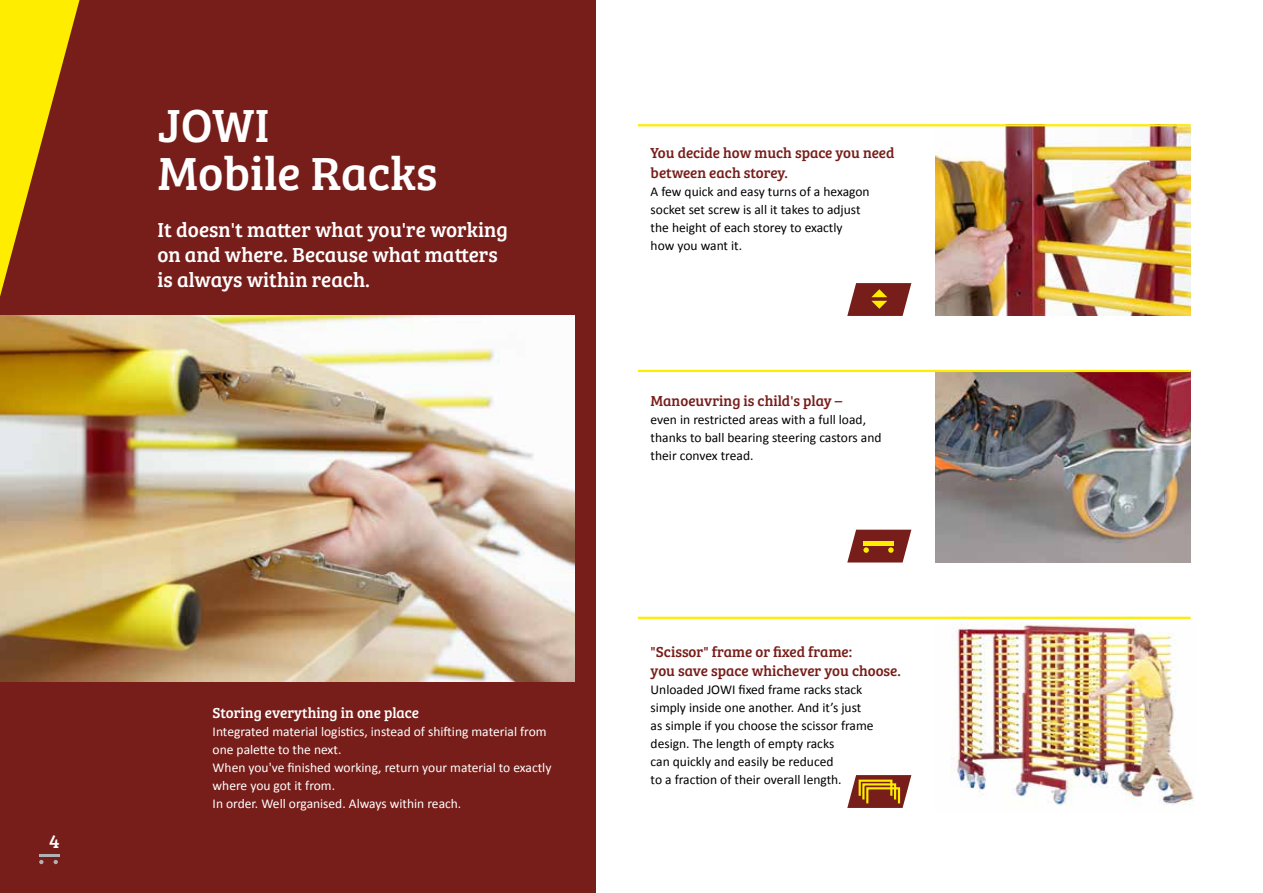
<style>
.page{position:relative;width:1263px;height:893px;background:#fff}
.page>*{position:absolute;margin:0;border:0;box-sizing:border-box;transform-origin:0 0}
.t1{font:48px/48px "Bree Serif";color:#fff}
.t2{font:21px/25.2px "Bree Serif";color:#fff}
.t3{font:19.5px "Bree Serif";color:#fff}
.t4{font:15px/19.5px "Bree Serif";color:#771e1a}
.t5{font:15px "Bree Serif";color:#fff}
.t6{font:13.5px/18px "Calibri";color:#000}
.t7{font:13.5px/18px "Calibri";color:#fff}
</style>
<div class="page">
<div style="left:0;top:0;width:595px;height:893px;background:#771e1a"></div>
<img style="left:83px;top:316px;width:491px;height:365px">
<img style="left:951px;top:620px;width:243px;height:185px">
<hr style="left:638px;top:617px;width:553px;height:2px;background:#ffed00">
<svg style="left:847px;top:775px;width:64px;height:33px"></svg>
<img style="left:935px;top:372px;width:256px;height:190px">
<hr style="left:638px;top:370px;width:553px;height:2px;background:#ffed00">
<svg style="left:847px;top:530px;width:64px;height:32px;background:#965036"></svg>
<img style="left:935px;top:126px;width:256px;height:190px">
<svg style="left:847px;top:283px;width:64px;height:33px;background:#924938"></svg>
<hr style="left:638px;top:124px;width:553px;height:2px;background:#ffed00">
<svg style="left:0;top:0;width:83px;height:865px"></svg>
<div style="left:866px;top:787px;width:34px;height:17px;border:2px solid #ffed00"></div>
<div style="left:862px;top:783px;width:34px;height:18px;border:2px solid #ffed00"></div>
<div style="left:859px;top:780px;width:33px;height:17px;border:2px solid #ffed00"></div>
<h1 class="t1" style="left:157px;top:99px;width:282px">JOWI<br>Mobile Racks</h1>
<h2 class="t2" style="left:157px;top:216px;width:352px">It doesn't matter what you're working on and where. Because what matters is always within reach.</h2>
<h3 class="t3" style="left:49px;top:826px;width:12px">4</h3>
<p class="t5" style="left:213px;top:701px;width:208px">Storing everything in one place</p>
<p class="t7" style="left:213px;top:722px;width:340px">Integrated material logistics, instead of shifting material from one palette to the next.<br>When you've finished working, return your material to exactly where you got it from.<br>In order. Well organised. Always within reach.</p>
<p class="t4" style="left:651px;top:143px;width:245px">You decide how much space you need between each storey.</p>
<p class="t6" style="left:651px;top:182px;width:220px">A few quick and easy turns of a hexagon socket set screw is all it takes to adjust the height of each storey to exactly how you want it.</p>
<p class="t4" style="left:651px;top:390px;width:193px">Manoeuvring is child's play –</p>
<p class="t6" style="left:651px;top:410px;width:232px">even in restricted areas with a full load, thanks to ball bearing steering castors and their convex tread.</p>
<p class="t4" style="left:651px;top:641px;width:252px">"Scissor" frame or fixed frame:<br>you save space whichever you choose.</p>
<p class="t6" style="left:651px;top:680px;width:224px">Unloaded JOWI fixed frame racks stack simply inside one another. And it’s just as simple if you choose the scissor frame design. The length of empty racks<br>can quickly and easily be reduced<br>to a fraction of their overall length.</p>
</div>
